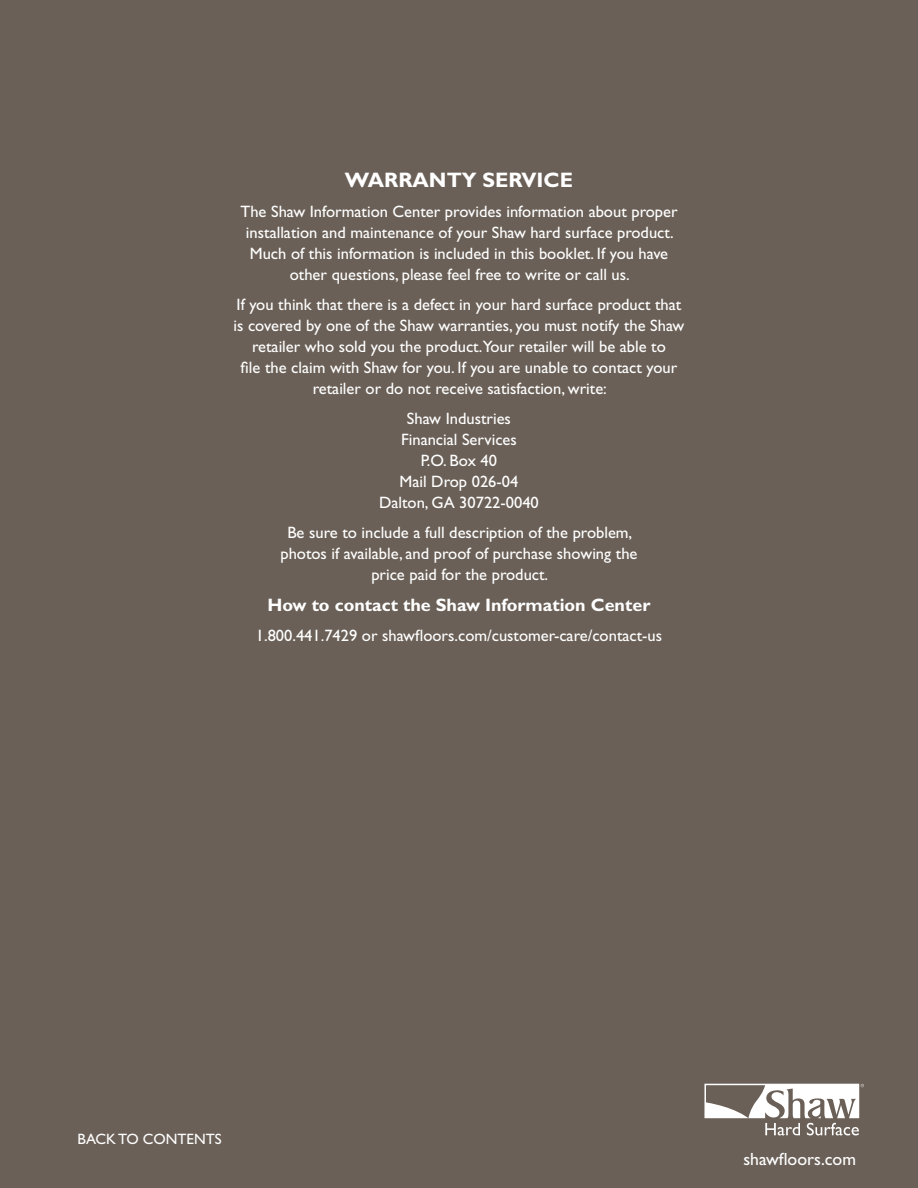
<style>
.page{position:relative;width:918px;height:1188px;background:#6a6057}
.page>*{position:absolute;margin:0;border:0;box-sizing:border-box;transform-origin:0 0}
.t1{font:700 21px "Gill Sans Std";color:#fff}
.t2{font:700 18px "Gill Sans Std";color:#fff}
.t3{font:17.7px "Gill Sans Std";color:#fff}
.t4{font:16.5px/21px "Gill Sans Std";color:#fff;text-align:center}
.t5{font:15px "Gill Sans Std";color:#fff}
</style>
<div class="page">
<svg style="left:704px;top:1084px;width:160px;height:51px"></svg>
<p class="t1" style="left:345px;top:167px;width:230px">WARRANTY SERVICE</p>
<p class="t4" style="left:240px;top:201px;width:439px">The Shaw Information Center provides information about proper installation and maintenance of your Shaw hard surface product.<br>Much of this information is included in this booklet. If you have other questions, please feel free to write or call us.</p>
<p class="t4" style="left:234px;top:294px;width:452px">If you think that there is a defect in your hard surface product that is covered by one of the Shaw warranties, you must notify the Shaw retailer who sold you the product.Your retailer will be able to<br>file the claim with Shaw for you. If you are unable to contact your retailer or do not receive satisfaction, write:</p>
<p class="t4" style="left:379px;top:408px;width:161px">Shaw Industries<br>Financial Services<br>P.O. Box 40<br>Mail Drop 026-04<br>Dalton, GA 30722-0040</p>
<p class="t4" style="left:280px;top:522px;width:359px">Be sure to include a full description of the problem, photos if available, and proof of purchase showing the price paid for the product.</p>
<p class="t2" style="left:268px;top:595px;width:384px">How to contact the Shaw Information Center</p>
<p class="t4" style="left:256px;top:625px;width:408px">1.800.441.7429 or shawfloors.com/customer-care/contact-us</p>
<p class="t5" style="left:77px;top:1131px;width:146px">BACK TO CONTENTS</p>
<p class="t3" style="left:743px;top:1149px;width:114px">shawfloors.com</p>
</div>
